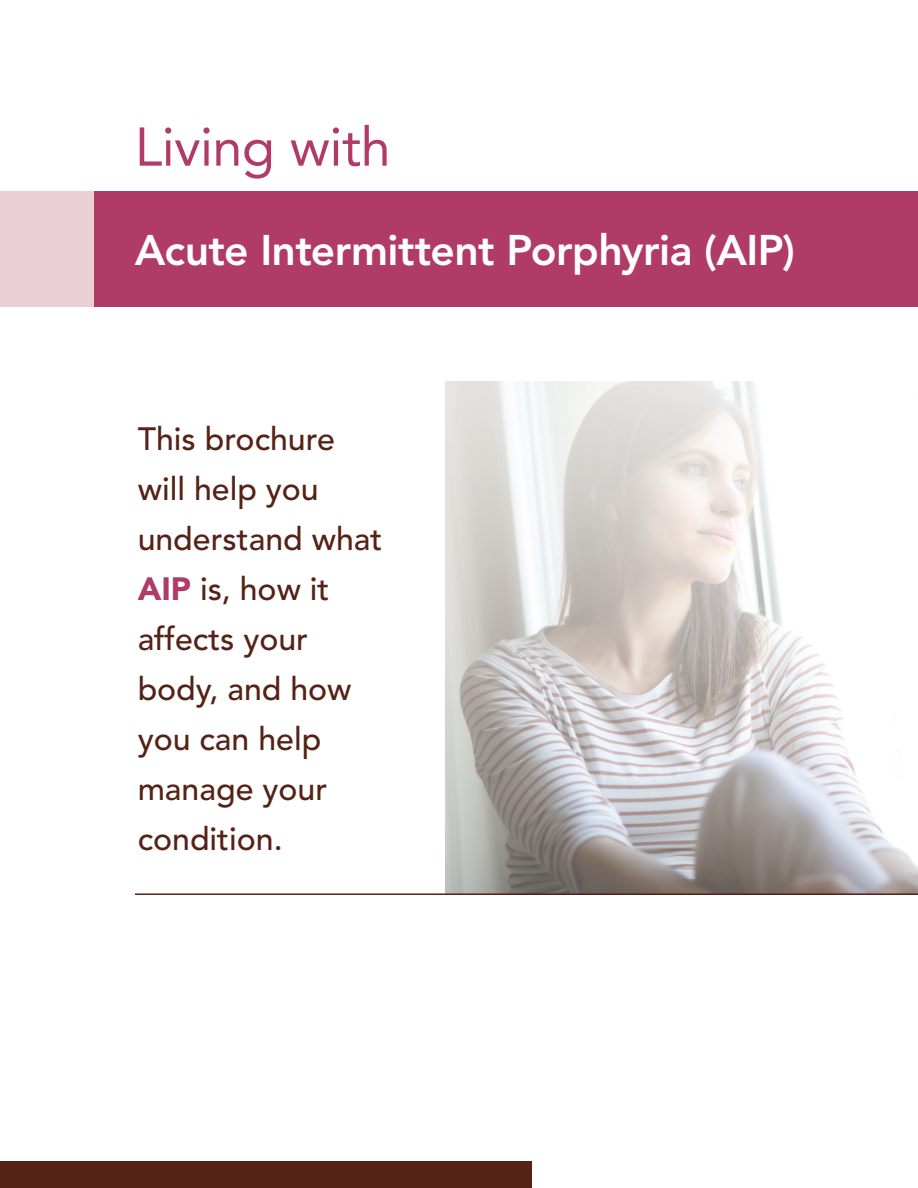
<style>
.page{position:relative;width:918px;height:1188px;background:#fff}
.page>*{position:absolute;margin:0;border:0;box-sizing:border-box;transform-origin:0 0}
.t1{font:54px "Avenir LT Std";letter-spacing:-.005em;color:#b13b67}
.t2{font:800 42.45px "Avenir LT Std";letter-spacing:-.015em;color:#fff}
.t3{font:500 32.1px/50.1px "Avenir LT Std";color:#552216}
.s1{font-weight:900;color:#b13b67}
</style>
<div class="page">
<img style="left:445px;top:381px;width:473px;height:512px">
<hr style="left:135px;top:893px;width:783px;height:2px;background:#552216">
<div style="left:0;top:191px;width:94px;height:115px;background:#ead0d4"></div>
<div style="left:0;top:1162px;width:532px;height:26px;background:#552216"></div>
<div style="left:94px;top:191px;width:824px;height:115px;background:#b13b67"></div>
<h1 class="t1" style="left:135px;top:116px;width:257px">Living with</h1>
<h2 class="t2" style="left:135px;top:225px;width:662px">Acute Intermittent Porphyria (AIP)</h2>
<p class="t3" style="left:138px;top:414px;width:246px">This brochure will help you understand what<br><span class="s1">AIP</span> is, how it affects your body, and how you can help manage your condition.</p>
</div>
